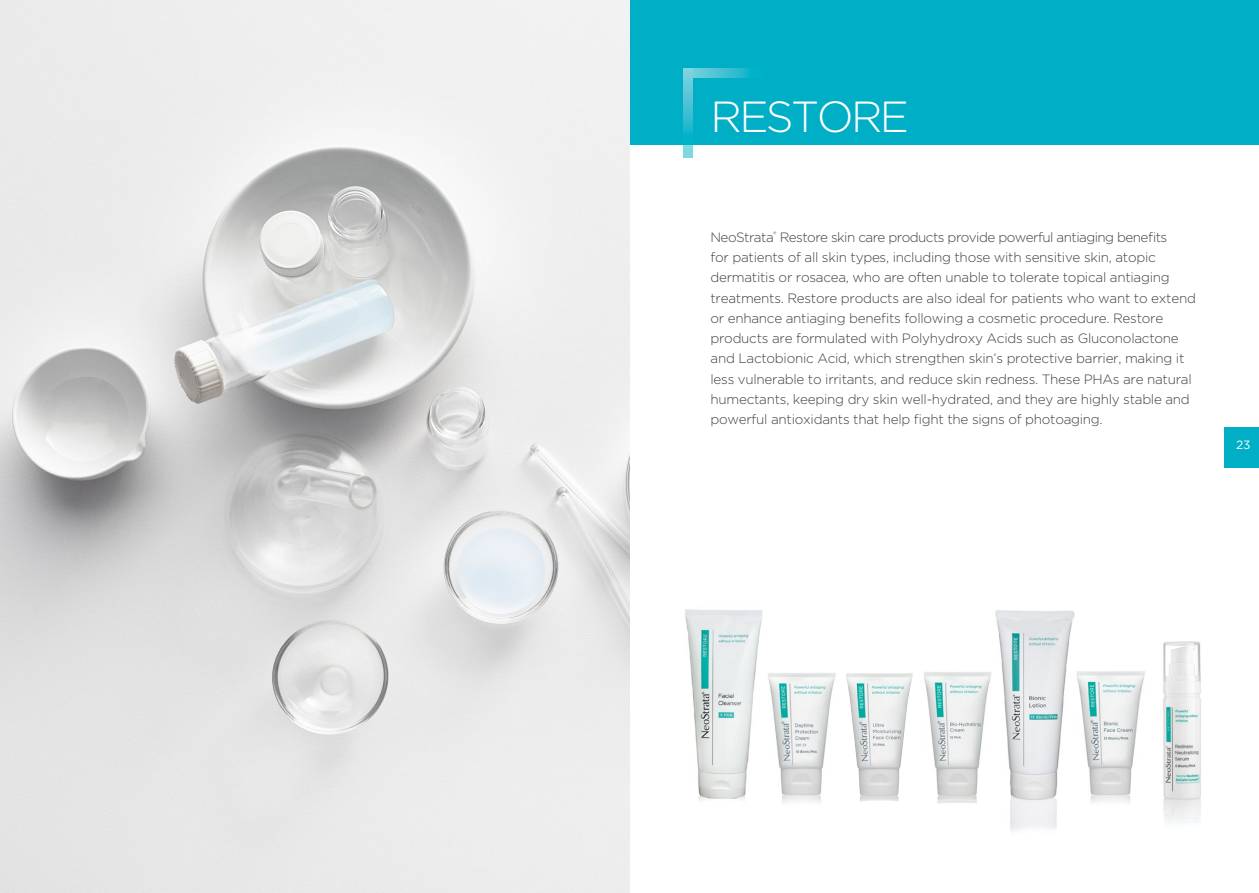
<style>
.page{position:relative;width:1259px;height:893px;background:#fff}
.page>*{position:absolute;margin:0;border:0;box-sizing:border-box;transform-origin:0 0}
.t1{font:300 43.5px "Gotham";letter-spacing:-.06em;color:#fff}
.t2{font:300 13.5px/20.2px "Gotham";letter-spacing:-.02em;color:#414042}
.t3{font:12px "Gotham";color:#fff}
</style>
<div class="page">
<div style="left:1224px;top:427px;width:35px;height:41px;background:#00aec5"></div>
<img style="left:995px;top:610px;width:79px;height:221px">
<div style="left:629px;top:0;width:630px;height:144px;background:#00aec5"></div>
<svg style="left:693px;top:68px;width:55px;height:10px"></svg>
<svg style="left:683px;top:68px;width:10px;height:89px"></svg>
<img style="left:768px;top:673px;width:68px;height:130px">
<img style="left:846px;top:673px;width:67px;height:129px">
<img style="left:1072px;top:633px;width:73px;height:198px">
<img style="left:924px;top:672px;width:68px;height:131px">
<img style="left:1163px;top:641px;width:38px;height:181px">
<img style="left:685px;top:609px;width:78px;height:192px">
<img style="left:0;top:0;width:629px;height:893px">
<h1 class="t1" style="left:710px;top:89px;width:200px">RESTORE</h1>
<p class="t2" style="left:710px;top:226px;width:487px">NeoStrata<sup>®</sup> Restore skin care products provide powerful antiaging benefits<br>for patients of all skin types, including those with sensitive skin, atopic dermatitis or rosacea, who are often unable to tolerate topical antiaging treatments. Restore products are also ideal for patients who want to extend or enhance antiaging benefits following a cosmetic procedure. Restore products are formulated with Polyhydroxy Acids such as Gluconolactone and Lactobionic Acid, which strengthen skin’s protective barrier, making it less vulnerable to irritants, and reduce skin redness. These PHAs are natural humectants, keeping dry skin well-hydrated, and they are highly stable and powerful antioxidants that help fight the signs of photoaging.</p>
<p class="t3" style="left:1236px;top:437px;width:16px">23</p>
</div>
